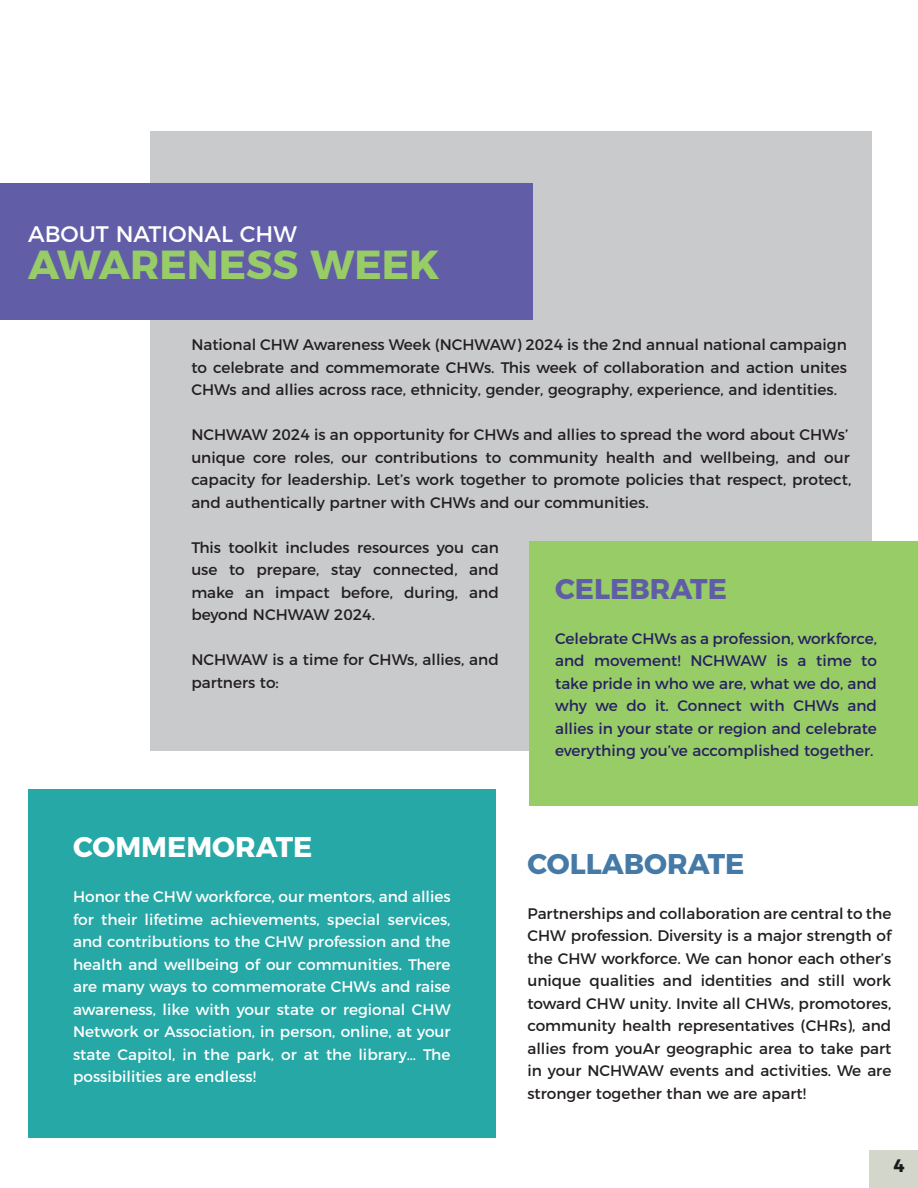
<style>
.page{position:relative;width:918px;height:1188px;background:#fff}
.page>*{position:absolute;margin:0;border:0;box-sizing:border-box;transform-origin:0 0}
.t1{font:700 40.5px "Montserrat";color:#98cc67}
.t2{font:700 28.5px "Montserrat";color:#457aa7}
.t3{font:700 28.5px "Montserrat";color:#fff}
.t4{font:700 28.5px "Montserrat";color:#605da7}
.t5{font:22.5px "Montserrat";color:#fff}
.t6{font:700 18px "Montserrat";color:#231f20}
.t7{font:15.3px/22.5px "Montserrat";color:#231f20;text-align:justify}
.t8{font:15.3px/22.5px "Montserrat";color:#fff;text-align:justify}
.t9{font:15.3px/22.5px "Montserrat";color:#262161;text-align:justify}
</style>
<div class="page">
<div style="left:150px;top:131px;width:722px;height:619px;background:#c9cacc"></div>
<div style="left:0;top:183px;width:533px;height:137px;background:#615da7"></div>
<div style="left:530px;top:541px;width:388px;height:265px;background:#98cc67"></div>
<div style="left:29px;top:789px;width:467px;height:349px;background:#25a8a6"></div>
<div style="left:870px;top:1150px;width:48px;height:38px;background:#cfd3c6"></div>
<p class="t5" style="left:28px;top:216px;width:270px">ABOUT NATIONAL CHW</p>
<p class="t1" style="left:28px;top:231px;width:413px">AWARENESS WEEK</p>
<p class="t7" style="left:191px;top:332px;width:657px">National CHW Awareness Week (NCHWAW) 2024 is the 2nd annual national campaign to celebrate and commemorate CHWs. This week of collaboration and action unites CHWs and allies across race, ethnicity, gender, geography, experience, and identities.</p>
<p class="t7" style="left:191px;top:422px;width:662px;text-align:left">NCHWAW 2024 is an opportunity for CHWs and allies to spread the word about CHWs’ unique core roles, our contributions to community health and wellbeing, and our capacity for leadership. Let’s work together to promote policies that respect, protect, and authentically partner with CHWs and our communities.</p>
<p class="t7" style="left:191px;top:535px;width:309px">This toolkit includes resources you can use to prepare, stay connected, and make an impact before, during, and beyond NCHWAW 2024.</p>
<p class="t7" style="left:191px;top:647px;width:309px">NCHWAW is a time for CHWs, allies, and partners to:</p>
<p class="t4" style="left:555px;top:565px;width:173px">CELEBRATE</p>
<p class="t9" style="left:555px;top:626px;width:323px">Celebrate CHWs as a profession, workforce, and movement! NCHWAW is a time to take pride in who we are, what we do, and why we do it. Connect with CHWs and allies in your state or region and celebrate everything you’ve accomplished together.</p>
<p class="t3" style="left:73px;top:823px;width:241px">COMMEMORATE</p>
<p class="t8" style="left:73px;top:884px;width:379px">Honor the CHW workforce, our mentors, and allies for their lifetime achievements, special services, and contributions to the CHW profession and the health and wellbeing of our communities. There are many ways to commemorate CHWs and raise awareness, like with your state or regional CHW Network or Association, in person, online, at your state Capitol, in the park, or at the library… The possibilities are endless!</p>
<p class="t2" style="left:527px;top:840px;width:219px">COLLABORATE</p>
<p class="t7" style="left:527px;top:901px;width:365px">Partnerships and collaboration are central to the CHW profession. Diversity is a major strength of the CHW workforce. We can honor each other’s unique qualities and identities and still work toward CHW unity. Invite all CHWs, promotores, community health representatives (CHRs), and allies from youAr geographic area to take part in your NCHWAW events and activities. We are stronger together than we are apart!</p>
<p class="t6" style="left:893px;top:1151px;width:13px">4</p>
</div>
